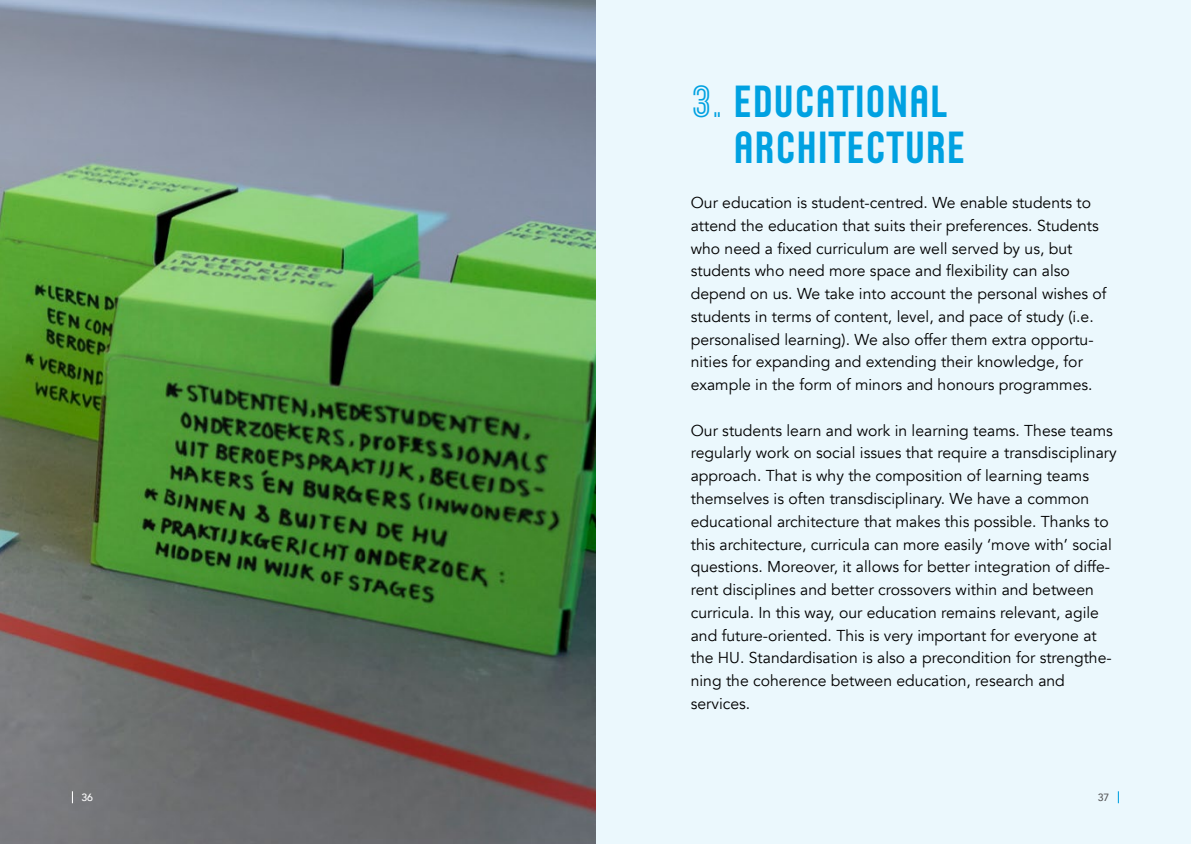
<style>
.page{position:relative;width:1191px;height:844px;background:#fff}
.page>*{position:absolute;margin:0;border:0;box-sizing:border-box;transform-origin:0 0}
.t1{font:45.5px "Husans";color:#00a1e1}
.t2{font:15.75px/22.8px "Avenir";color:#000}
.t3{font:500 10.5px "Avenir";color:#fff}
.t4{font:500 10.5px "Avenir";color:#58595b}
.s1{font-family:"Husans Inline"}
</style>
<div class="page">
<div style="left:0;top:0;width:1191px;height:843px;background:#ebf8fd"></div>
<img style="left:0;top:0;width:595px;height:843px">
<svg style="left:1117px;top:791px;width:1px;height:12px"></svg>
<svg style="left:72px;top:791px;width:1px;height:12px"></svg>
<h1 class="t1" style="left:691px;top:75px;width:61px"><span class="s1">3.</span> EDUCA</h1>
<h1 class="t1" style="left:836px;top:75px;width:37px">TIONAL</h1>
<h1 class="t1" style="left:733px;top:121px;width:19px">ARCHI</h1>
<h1 class="t1" style="left:828px;top:121px;width:96px">TECTURE</h1>
<p class="t2" style="left:691px;top:191px;width:417px">Our education is student-centred. We enable students to attend the education that suits their preferences. Students who need a fixed curriculum are well served by us, but students who need more space and flexibility can also depend on us. We take into account the personal wishes of students in terms of content, level, and pace of study (i.e. personalised learning). We also offer them extra opportu&shy;nities for expanding and extending their knowledge, for example in the form of minors and honours programmes.</p>
<p class="t2" style="left:691px;top:419px;width:427px">Our students learn and work in learning teams. These teams regularly work on social issues that require a transdisciplinary approach. That is why the composition of learning teams themselves is often transdisciplinary. We have a common educational architecture that makes this possible. Thanks to this architecture, curricula can more easily ‘move with’ social questions. Moreover, it allows for better integration of diffe&shy;rent disciplines and better crossovers within and between curricula. In this way, our education remains relevant, agile and future-oriented. This is very important for everyone at the HU. Standardisation is also a precondition for strengthe&shy;ning the coherence between education, research and services.</p>
<p class="t3" style="left:81px;top:788px;width:13px">36</p>
<p class="t4" style="left:1097px;top:788px;width:13px">37</p>
</div>
